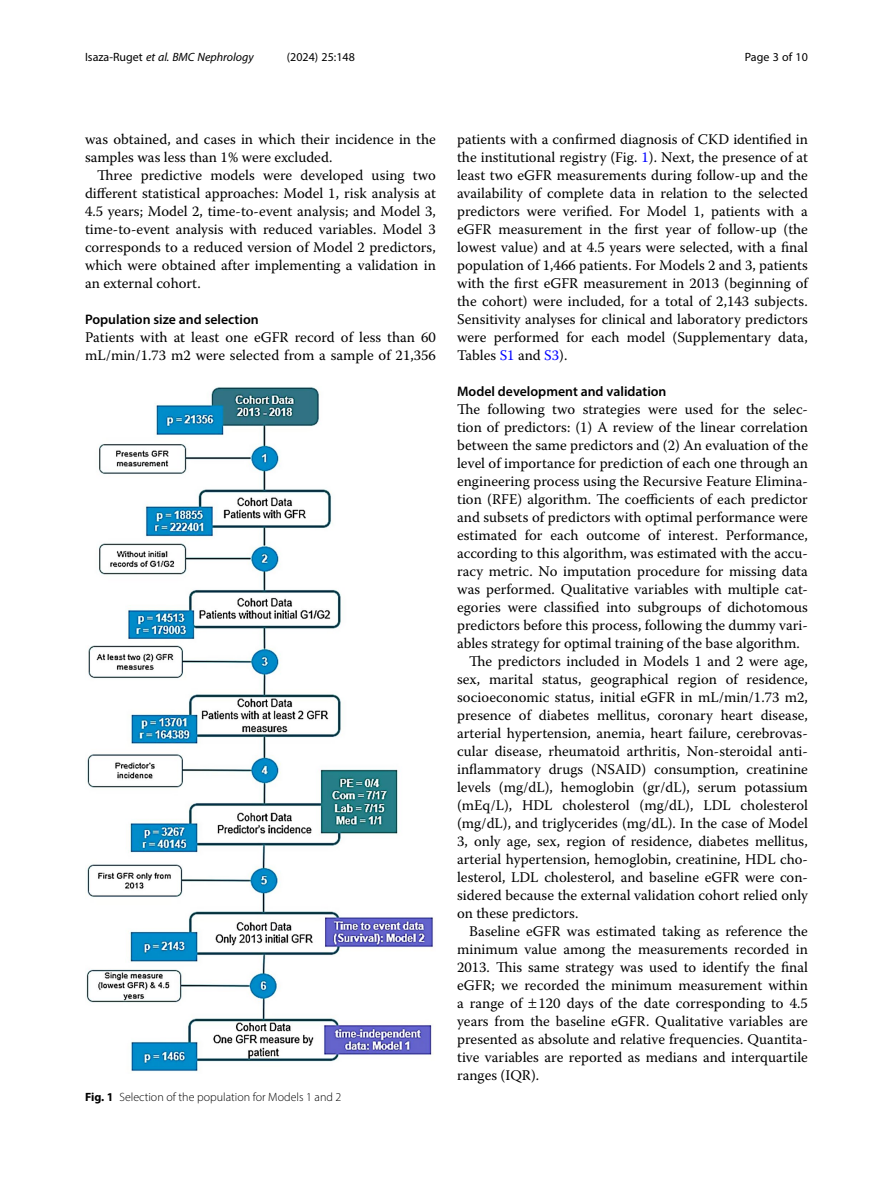
<style>
.page{position:relative;width:893px;height:1191px;background:#fff}
.page>*{position:absolute;margin:0;border:0;box-sizing:border-box;transform-origin:0 0}
.Body_Text{font:14.7px/18px "Warnock Pro";color:#000}
.Body_Text_Indent{font:14.7px/18px "Warnock Pro";color:#000;text-align:justify}
.Head_2{font:600 13.8px "Myriad Pro";color:#000}
.Figure_Caption{font:300 12px "Myriad Pro";color:#000}
.t1{font:italic 12px "Myriad Pro";color:#000}
.t2{font:12px "Myriad Pro";color:#000}
.s1{font-style:normal}
.s2{font-weight:700}
.s3{color:#00f}
</style>
<div class="page">
<img style="left:86px;top:387px;width:347px;height:685px">
<p class="t1" style="left:85px;top:50px;width:170px"><span class="s1">Isaza-Ruget</span> et al. BMC Nephrology</p>
<p class="t2" style="left:287px;top:50px;width:70px">(2024) 25:148</p>
<p class="t2" style="left:745px;top:50px;width:65px">Page 3 of 10</p>
<p class="Body_Text" style="left:85px;top:130px;width:352px">was obtained, and cases in which their incidence in the samples was less than 1% were excluded.</p>
<p class="Body_Text_Indent" style="left:85px;top:166px;width:352px;text-indent:12px">Three predictive models were developed using two different statistical approaches: Model 1, risk analysis at 4.5 years; Model 2, time-to-event analysis; and Model 3, time-to-event analysis with reduced variables. Model 3 corresponds to a reduced version of Model 2 predictors, which were obtained after implementing a validation in an external cohort.</p>
<p class="Head_2" style="left:85px;top:311px;width:175px">Population size and selection</p>
<p class="Body_Text" style="left:85px;top:328px;width:352px">Patients with at least one eGFR record of less than 60 mL/min/1.73 m2 were selected from a sample of 21,356</p>
<p class="Figure_Caption" style="left:85px;top:1089px;width:258px"><span class="s2">Fig. 1</span> Selection of the population for Models 1 and 2</p>
<p class="Body_Text" style="left:457px;top:130px;width:352px;text-align:justify">patients with a confirmed diagnosis of CKD identified in the institutional registry (Fig. <span class="s3">1</span>). Next, the presence of at least two eGFR measurements during follow-up and the availability of complete data in relation to the selected predictors were verified. For Model 1, patients with a eGFR measurement in the first year of follow-up (the lowest value) and at 4.5 years were selected, with a final population of 1,466 patients. For Models 2 and 3, patients with the first eGFR measurement in 2013 (beginning of the cohort) were included, for a total of 2,143 subjects.<br>Sensitivity analyses for clinical and laboratory predictors were performed for each model (Supplementary data, Tables <span class="s3">S1</span> and <span class="s3">S3</span>).</p>
<p class="Head_2" style="left:457px;top:383px;width:211px">Model development and validation</p>
<p class="Body_Text" style="left:457px;top:400px;width:352px;text-align:justify">The following two strategies were used for the selec&shy;tion of predictors: (1) A review of the linear correlation between the same predictors and (2) An evaluation of the level of importance for prediction of each one through an engineering process using the Recursive Feature Elimina&shy;tion (RFE) algorithm. The coefficients of each predictor and subsets of predictors with optimal performance were estimated for each outcome of interest. Performance, according to this algorithm, was estimated with the accu&shy;racy metric. No imputation procedure for missing data was performed. Qualitative variables with multiple cat&shy;egories were classified into subgroups of dichotomous predictors before this process, following the dummy vari&shy;ables strategy for optimal training of the base algorithm.</p>
<p class="Body_Text_Indent" style="left:457px;top:652px;width:352px;text-indent:12px">The predictors included in Models 1 and 2 were age, sex, marital status, geographical region of residence, socioeconomic status, initial eGFR in mL/min/1.73 m2, presence of diabetes mellitus, coronary heart disease, arterial hypertension, anemia, heart failure, cerebrovas&shy;cular disease, rheumatoid arthritis, Non-steroidal anti&shy;inflammatory drugs (NSAID) consumption, creatinine levels (mg/dL), hemoglobin (gr/dL), serum potassium (mEq/L), HDL cholesterol (mg/dL), LDL cholesterol (mg/dL), and triglycerides (mg/dL). In the case of Model 3, only age, sex, region of residence, diabetes mellitus, arterial hypertension, hemoglobin, creatinine, HDL cho&shy;lesterol, LDL cholesterol, and baseline eGFR were con&shy;sidered because the external validation cohort relied only on these predictors.</p>
<p class="Body_Text_Indent" style="left:457px;top:922px;width:352px;text-indent:12px">Baseline eGFR was estimated taking as reference the minimum value among the measurements recorded in 2013. This same strategy was used to identify the final eGFR; we recorded the minimum measurement within a range of 120 days of the date corresponding to 4.5 years from the baseline eGFR. Qualitative variables are presented as absolute and relative frequencies. Quantita&shy;tive variables are reported as medians and interquartile ranges (IQR).</p>
</div>
